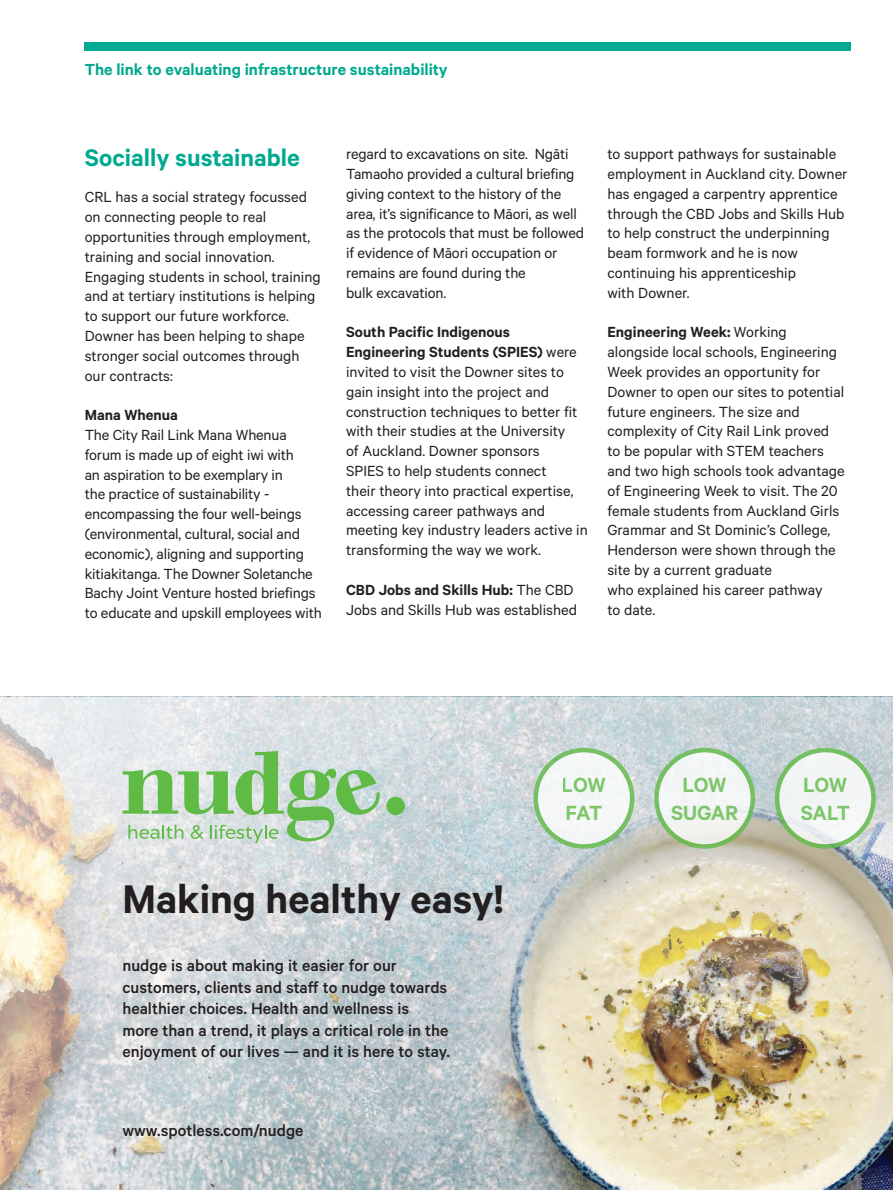
<style>
.page{position:relative;width:893px;height:1190px;background:#fff}
.page>*{position:absolute;margin:0;border:0;box-sizing:border-box;transform-origin:0 0}
.t1{font:600 45px "Calibre";color:#231f20}
.Headers_chapters{font:600 27px "Calibre";color:#00a98f}
.t2{font:600 23.1px/27.8px "Calibre";letter-spacing:-.01em;color:#60bb46}
.t3{font:500 18px/21.6px "Calibre";color:#231f20}
.Headers_chapters-2{font:600 18px "Calibre";color:#00a98f}
.Headers_chapters-3{font:16.5px/19.8px "Calibre";color:#231f20}
.Headers_chapters-4{font:600 16.5px "Calibre";color:#231f20}
.s1{font-weight:600}
</style>
<div class="page">
<div style="left:85px;top:42px;width:765px;height:9px;background:#00a98f"></div>
<img style="left:449px;top:1167px;width:443px;height:23px">
<img style="left:449px;top:697px;width:443px;height:470px">
<svg style="left:0;top:697px;width:449px;height:493px;background:#d1d4d3"></svg>
<svg style="left:122px;top:751px;width:258px;height:92px;background:#b3d5b1"></svg>
<svg style="left:386px;top:797px;width:19px;height:18px"></svg>
<svg style="left:535px;top:750px;width:97px;height:96px;fill:#f4f6f7"></svg>
<div style="left:533px;top:748px;width:101px;height:101px;border:4px solid #60bb46;border-radius:50%"></div>
<svg style="left:656px;top:750px;width:96px;height:96px;fill:#f3f5f5"></svg>
<div style="left:654px;top:748px;width:100px;height:101px;border:4px solid #60bb46;border-radius:50%"></div>
<svg style="left:776px;top:750px;width:97px;height:96px;fill:#f3f5f6"></svg>
<div style="left:774px;top:748px;width:101px;height:101px;border:4px solid #60bb46;border-radius:50%"></div>
<p class="Headers_chapters-2" style="left:85px;top:59px;width:364px">The link to evaluating infrastructure sustainability</p>
<p class="Headers_chapters" style="left:85px;top:142px;width:216px">Socially sustainable</p>
<p class="Headers_chapters-3" style="left:85px;top:187px;width:237px">CRL has a social strategy focussed on connecting people to real opportunities through employment, training and social innovation.<br>Engaging students in school, training and at tertiary institutions is helping to support our future workforce.<br>Downer has been helping to shape stronger social outcomes through our contracts:</p>
<p class="Headers_chapters-4" style="left:85px;top:405px;width:95px">Mana Whenua</p>
<p class="Headers_chapters-3" style="left:85px;top:424px;width:238px">The City Rail Link Mana Whenua forum is made up of eight iwi with<br>an aspiration to be exemplary in<br>the practice of sustainability - encompassing the four well-beings (environmental, cultural, social and economic), aligning and supporting kitiakitanga. The Downer Soletanche Bachy Joint Venture hosted briefings to educate and upskill employees with</p>
<p class="Headers_chapters-3" style="left:346px;top:144px;width:239px">regard to excavations on site. Ngāti Tamaoho provided a cultural briefing giving context to the history of the area, it’s significance to Māori, as well as the protocols that must be followed if evidence of Māori occupation or remains are found during the<br>bulk excavation.</p>
<p class="Headers_chapters-3" style="left:346px;top:322px;width:243px"><span class="s1">South Pacific Indigenous Engineering Students (SPIES)</span> were invited to visit the Downer sites to gain insight into the project and construction techniques to better fit with their studies at the University<br>of Auckland. Downer sponsors<br>SPIES to help students connect<br>their theory into practical expertise, accessing career pathways and meeting key industry leaders active in transforming the way we work.</p>
<p class="Headers_chapters-3" style="left:346px;top:579px;width:232px"><span class="s1">CBD Jobs and Skills Hub:</span> The CBD<br>Jobs and Skills Hub was established</p>
<p class="Headers_chapters-3" style="left:607px;top:144px;width:241px">to support pathways for sustainable employment in Auckland city. Downer has engaged a carpentry apprentice through the CBD Jobs and Skills Hub to help construct the underpinning beam formwork and he is now continuing his apprenticeship<br>with Downer.</p>
<p class="Headers_chapters-3" style="left:607px;top:322px;width:239px"><span class="s1">Engineering Week:</span> Working alongside local schools, Engineering<br>Week provides an opportunity for<br>Downer to open our sites to potential future engineers. The size and complexity of City Rail Link proved to be popular with STEM teachers and two high schools took advantage of Engineering Week to visit. The 20 female students from Auckland Girls<br>Grammar and St Dominic’s College,<br>Henderson were shown through the site by a current graduate<br>who explained his career pathway<br>to date.</p>
<p class="t1" style="left:122px;top:872px;width:382px">Making healthy easy!</p>
<p class="t3" style="left:122px;top:954px;width:329px">nudge is about making it easier for our customers, clients and staff to nudge towards healthier choices. Health and wellness is<br>more than a trend, it plays a critical role in the enjoyment of our lives — and it is here to stay.</p>
<p class="t3" style="left:122px;top:1119px;width:182px">www.spotless.com/nudge</p>
<h3 class="t2" style="left:561px;top:770px;width:45px">LOW<br>FAT</h3>
<h3 class="t2" style="left:671px;top:770px;width:68px;text-align:center">LOW<br>SUGAR</h3>
<h3 class="t2" style="left:800px;top:770px;width:51px">LOW<br>SALT</h3>
</div>
